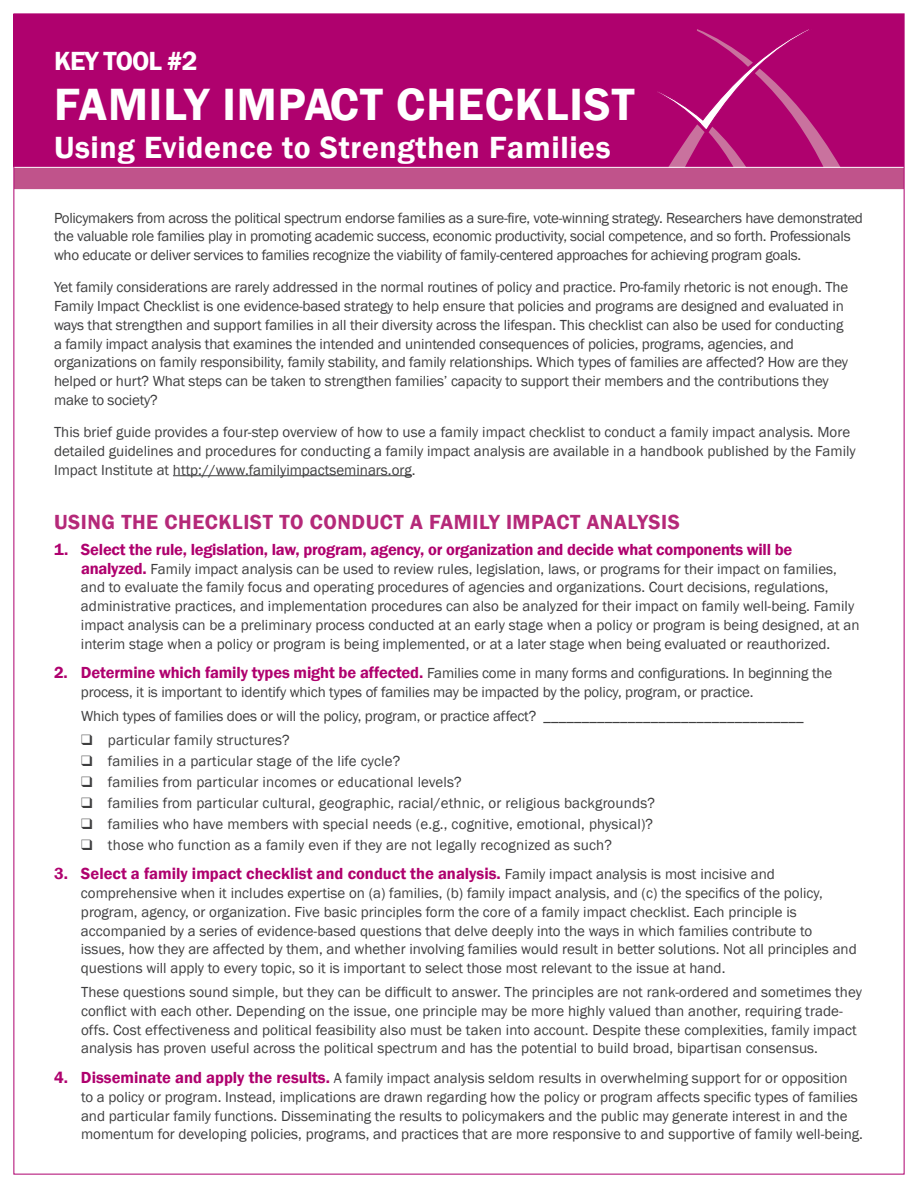
<style>
.page{position:relative;width:918px;height:1188px;background:#fff}
.page>*{position:absolute;margin:0;border:0;box-sizing:border-box;transform-origin:0 0}
.HB_Body_Text{font:600 46.5px "Franklin Gothic";letter-spacing:.02em;color:#fff}
.HB_Body_Text-2{font:600 31.5px "Franklin Gothic";letter-spacing:.02em;color:#fff}
.HB_Body_Text-3{font:600 27px "Franklin Gothic";letter-spacing:-.035em;color:#fff}
.HB_HeaderFirst01{font:600 21px "Franklin Gothic";letter-spacing:.025em;color:#b52979}
.HB_Body_Text-4{font:600 16.5px "Franklin Gothic";letter-spacing:-.015em;color:#af016e}
.HB_Body_Text-5{font:15px/18.8px "Franklin Gothic";color:#3e3e3f}
.HB_Body_Text-6{font:15px/18.8px "Franklin Gothic";letter-spacing:-.02em;color:#3e3e3f}
.s1{font-weight:600;font-size:16.5px;color:#af016e}
.s2{font-weight:400;font-size:15px;color:#3e3e3f}
</style>
<div class="page">
<div style="left:14px;top:14px;width:890px;height:155px;background:#af016e"></div>
<svg style="left:656px;top:29px;width:186px;height:138px"></svg>
<div style="left:13px;top:167px;width:892px;height:23px;background:#c0538b;border:1px solid #fff"></div>
<hr style="left:173px;top:475px;width:239px;height:1px;background:#3e3e3f">
<p class="HB_Body_Text-3" style="left:54px;top:44px;width:145px">KEY TOOL #2</p>
<p class="HB_Body_Text" style="left:54px;top:76px;width:582px">FAMILY IMPACT CHECKLIST</p>
<p class="HB_Body_Text-2" style="left:54px;top:128px;width:558px">Using Evidence to Strengthen Families</p>
<p class="HB_Body_Text-6" style="left:54px;top:209px;width:811px">Policymakers from across the political spectrum endorse families as a sure-fire, vote-winning strategy. Researchers have demonstrated the valuable role families play in promoting academic success, economic productivity, social competence, and so forth. Professionals who educate or deliver services to families recognize the viability of family-centered approaches for achieving program goals.</p>
<p class="HB_Body_Text-5" style="left:54px;top:278px;width:796px">Yet family considerations are rarely addressed in the normal routines of policy and practice. Pro-family rhetoric is not enough. The Family Impact Checklist is one evidence-based strategy to help ensure that policies and programs are designed and evaluated in ways that strengthen and support families in all their diversity across the lifespan. This checklist can also be used for conducting a family impact analysis that examines the intended and unintended consequences of policies, programs, agencies, and organizations on family responsibility, family stability, and family relationships. Which types of families are affected? How are they helped or hurt? What steps can be taken to strengthen families’ capacity to support their members and the contributions they make to society?</p>
<p class="HB_Body_Text-5" style="left:54px;top:423px;width:803px">This brief guide provides a four-step overview of how to use a family impact checklist to conduct a family impact analysis. More detailed guidelines and procedures for conducting a family impact analysis are available in a handbook published by the Family<br>Impact Institute at http://www.familyimpactseminars.org.</p>
<p class="HB_HeaderFirst01" style="left:54px;top:509px;width:628px">USING THE CHECKLIST TO CONDUCT A FAMILY IMPACT ANALYSIS</p>
<p class="HB_Body_Text-4" style="left:54px;top:539px;width:740px">1. Select the rule, legislation, law, program, agency, or organization and decide what components will be</p>
<p class="HB_Body_Text-5" style="left:81px;top:560px;width:780px"><span class="s1">analyzed.</span> Family impact analysis can be used to review rules, legislation, laws, or programs for their impact on families, and to evaluate the family focus and operating procedures of agencies and organizations. Court decisions, regulations, administrative practices, and implementation procedures can also be analyzed for their impact on family well-being. Family impact analysis can be a preliminary process conducted at an early stage when a policy or program is being designed, at an interim stage when a policy or program is being implemented, or at a later stage when being evaluated or reauthorized.</p>
<p class="HB_Body_Text-5" style="left:81px;top:664px;width:753px;text-indent:-27px"><span class="s1">2. Determine which family types might be affected.</span> Families come in many forms and configurations. In beginning the process, it is important to identify which types of families may be impacted by the policy, program, or practice.</p>
<p class="HB_Body_Text-5" style="left:81px;top:707px;width:724px">Which types of families does or will the policy, program, or practice affect? __________________________________</p>
<p class="HB_Body_Text-5" style="left:81px;top:731px;width:210px">❑ particular family structures?</p>
<p class="HB_Body_Text-5" style="left:81px;top:752px;width:321px">❑ families in a particular stage of the life cycle?</p>
<p class="HB_Body_Text-5" style="left:81px;top:773px;width:382px">❑ families from particular incomes or educational levels?</p>
<p class="HB_Body_Text-5" style="left:81px;top:794px;width:576px">❑ families from particular cultural, geographic, racial/ethnic, or religious backgrounds?</p>
<p class="HB_Body_Text-5" style="left:81px;top:815px;width:574px">❑ families who have members with special needs (e.g., cognitive, emotional, physical)?</p>
<p class="HB_Body_Text-5" style="left:81px;top:836px;width:533px">❑ those who function as a family even if they are not legally recognized as such?</p>
<p class="HB_Body_Text-4" style="left:54px;top:864px;width:722px">3. Select a family impact checklist and conduct the analysis. <span class="s2">Family impact analysis is most incisive and</span></p>
<p class="HB_Body_Text-5" style="left:81px;top:884px;width:777px">comprehensive when it includes expertise on (a) families, (b) family impact analysis, and (c) the specifics of the policy, program, agency, or organization. Five basic principles form the core of a family impact checklist. Each principle is accompanied by a series of evidence-based questions that delve deeply into the ways in which families contribute to issues, how they are affected by them, and whether involving families would result in better solutions. Not all principles and questions will apply to every topic, so it is important to select those most relevant to the issue at hand.</p>
<p class="HB_Body_Text-5" style="left:81px;top:983px;width:782px">These questions sound simple, but they can be difficult to answer. The principles are not rank-ordered and sometimes they conflict with each other. Depending on the issue, one principle may be more highly valued than another, requiring trade&shy;offs. Cost effectiveness and political feasibility also must be taken into account. Despite these complexities, family impact analysis has proven useful across the political spectrum and has the potential to build broad, bipartisan consensus.</p>
<p class="HB_Body_Text-5" style="left:81px;top:1069px;width:784px;text-indent:-27px"><span class="s1">4. Disseminate and apply the results.</span> A family impact analysis seldom results in overwhelming support for or opposition to a policy or program. Instead, implications are drawn regarding how the policy or program affects specific types of families and particular family functions. Disseminating the results to policymakers and the public may generate interest in and the momentum for developing policies, programs, and practices that are more responsive to and supportive of family well-being.</p>
</div>
